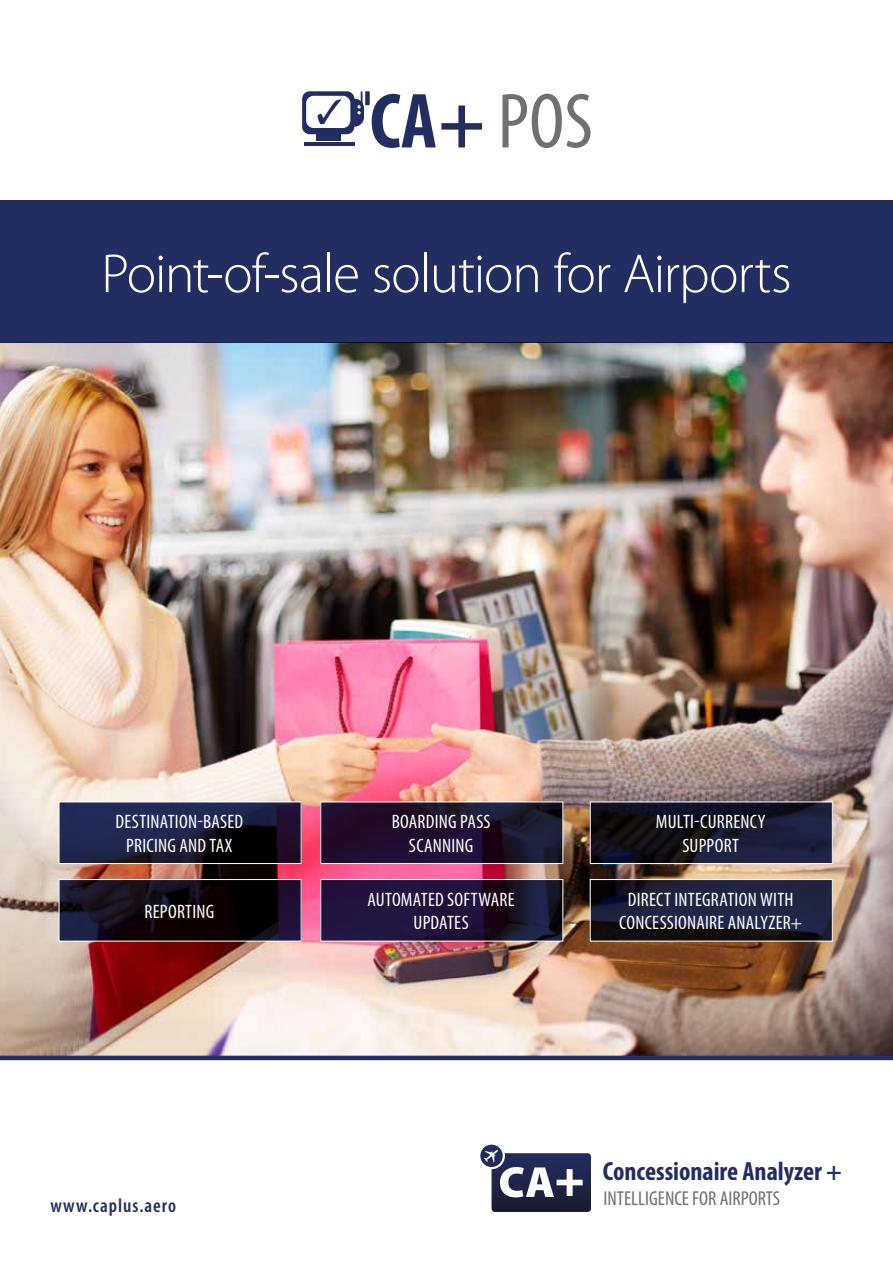
<style>
.page{position:relative;width:893px;height:1263px;background:#fff}
.page>*{position:absolute;margin:0;border:0;box-sizing:border-box;transform-origin:0 0}
.t1{font:700 condensed 78.9px "Myriad Pro";color:#222d61}
.t2{font:300 55.35px "Myriad Pro";letter-spacing:-.02em;color:#fff}
.t3{font:700 condensed 26.4px "Myriad Pro";color:#222d61}
.t4{font:condensed 20.25px "Myriad Pro";color:#706f6f}
.t5{font:condensed 19.5px/23.4px "Myriad Pro";letter-spacing:.01em;color:#fff;text-align:center}
.t6{font:600 condensed 19.5px "Myriad Pro";letter-spacing:.05em;color:#222d61}
.s1{font-weight:400;color:#70706e}
</style>
<div class="page">
<img style="left:0;top:342px;width:893px;height:714px">
<hr style="left:0;top:1056px;width:893px;height:4px;background:#222d61">
<svg style="left:480px;top:1145px;width:111px;height:67px"></svg>
<div style="left:316px;top:132px;width:25px;height:9px;background:#222d61"></div>
<hr style="left:304px;top:142px;width:50px;height:4px;background:#222d61">
<svg style="left:302px;top:91px;width:68px;height:43px"></svg>
<div style="left:0;top:200px;width:893px;height:142px;background:#222d61"></div>
<svg style="left:61px;top:803px;width:239px;height:59px;background:#191c3b"></svg>
<div style="left:59px;top:801px;width:243px;height:63px;border:1px solid #fff"></div>
<svg style="left:61px;top:881px;width:239px;height:58px;background:#110a15"></svg>
<div style="left:59px;top:879px;width:243px;height:62px;border:1px solid #fff"></div>
<svg style="left:322px;top:803px;width:239px;height:59px;background:#1e112d"></svg>
<div style="left:320px;top:801px;width:243px;height:63px;border:1px solid #fff"></div>
<svg style="left:322px;top:881px;width:239px;height:58px;background:#1e1236"></svg>
<div style="left:320px;top:879px;width:243px;height:62px;border:1px solid #fff"></div>
<svg style="left:592px;top:803px;width:239px;height:59px;background:#141527"></svg>
<div style="left:590px;top:801px;width:243px;height:63px;border:1px solid #fff"></div>
<svg style="left:592px;top:881px;width:239px;height:58px;background:#1a1d33"></svg>
<div style="left:590px;top:879px;width:243px;height:62px;border:1px solid #fff"></div>
<h1 class="t1" style="left:370px;top:78px;width:225px">CA+ <span class="s1">POS</span></h1>
<h2 class="t2" style="left:101px;top:243px;width:692px">Point-of-sale solution for Airports</h2>
<p class="t5" style="left:116px;top:811px;width:129px">DESTINATION-BASED<br>PRICING AND TAX</p>
<p class="t5" style="left:145px;top:900px;width:71px">REPORTING</p>
<p class="t6" style="left:50px;top:1195px;width:127px">www.caplus.aero</p>
<p class="t5" style="left:392px;top:811px;width:100px">BOARDING PASS<br>SCANNING</p>
<p class="t5" style="left:367px;top:888px;width:149px">AUTOMATED SOFTWARE<br>UPDATES</p>
<p class="t5" style="left:656px;top:811px;width:111px">MULTI-CURRENCY<br>SUPPORT</p>
<p class="t5" style="left:619px;top:888px;width:185px">DIRECT INTEGRATION WITH<br>CONCESSIONAIRE ANALYZER+</p>
<h3 class="t3" style="left:603px;top:1155px;width:241px">Concessionaire Analyzer +</h3>
<p class="t4" style="left:603px;top:1186px;width:178px">INTELLIGENCE FOR AIRPORTS</p>
</div>
